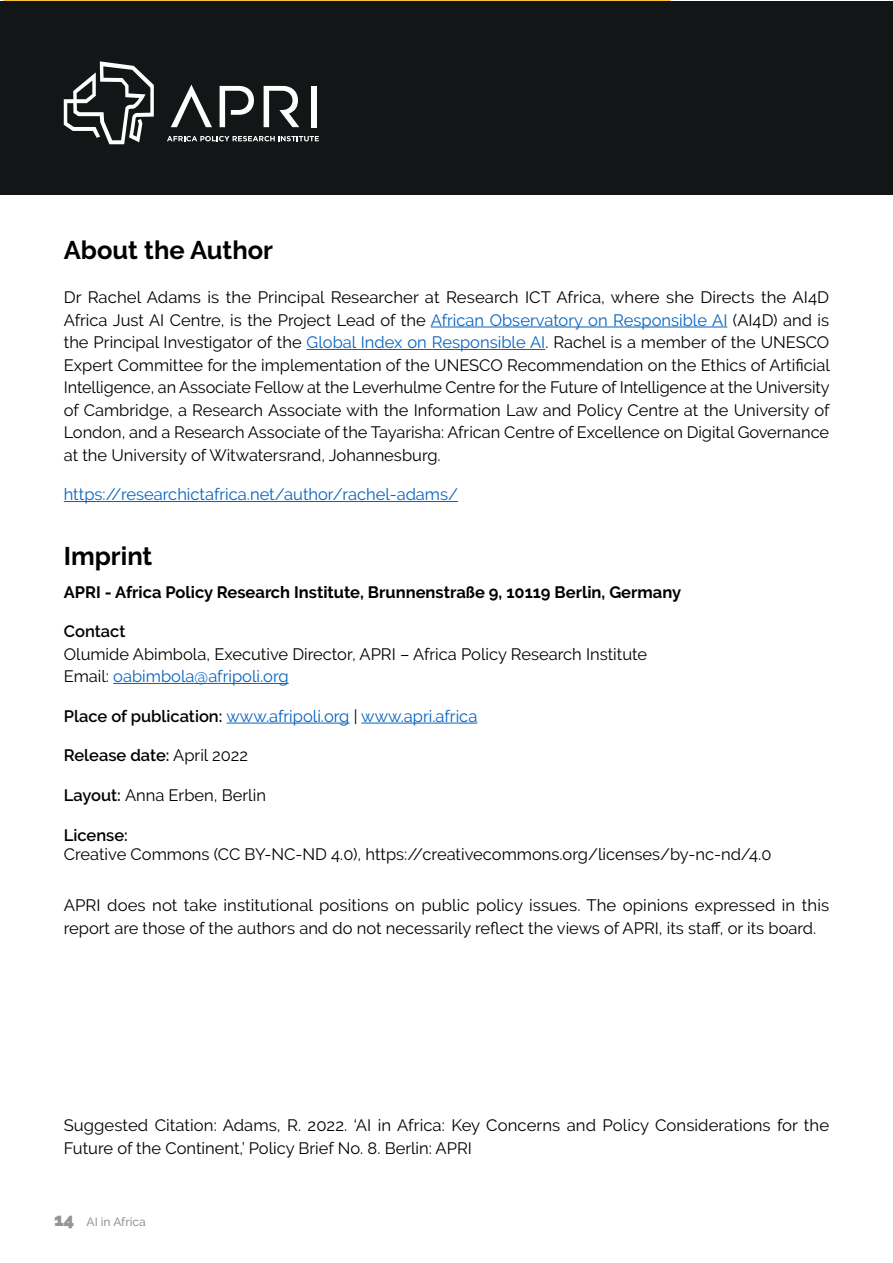
<style>
.page{position:relative;width:893px;height:1263px;background:#fff}
.page>*{position:absolute;margin:0;border:0;box-sizing:border-box;transform-origin:0 0}
.t1{font:700 25.5px "Raleway";color:#000}
.t2{font:16.5px/22.5px "Raleway";color:#000}
.t3{font:16.5px "Raleway";color:#0563c1}
.t4{font:700 16.5px "Raleway";color:#000}
.t5{font:600 16.5px "Raleway";color:#000}
.t6{font:500 12px "Raleway";color:#939598}
.s1{color:#0563c1}
.s2{font-weight:600;color:#000}
.s3{color:#000}
.s4{font-weight:400}
.s5{font-weight:600}
.s6{font-weight:900;font-size:18px}
</style>
<div class="page">
<svg style="left:3px;top:0;width:667px;height:1px"></svg>
<hr style="left:431px;top:327px;width:296px;height:1px;background:#0563c1">
<hr style="left:307px;top:349px;width:238px;height:1px;background:#0563c1">
<hr style="left:64px;top:501px;width:394px;height:1px;background:#0563c1">
<hr style="left:113px;top:683px;width:176px;height:1px;background:#0563c1">
<hr style="left:227px;top:723px;width:122px;height:1px;background:#0563c1">
<hr style="left:361px;top:723px;width:116px;height:1px;background:#0563c1">
<div style="left:0;top:1px;width:893px;height:193px;background:#121617"></div>
<svg style="left:64px;top:61px;width:90px;height:83px"></svg>
<svg style="left:171px;top:85px;width:41px;height:42px"></svg>
<svg style="left:220px;top:86px;width:34px;height:41px"></svg>
<svg style="left:264px;top:86px;width:35px;height:41px"></svg>
<div style="left:311px;top:86px;width:6px;height:41px;background:#fff"></div>
<svg style="left:167px;top:136px;width:152px;height:5px"></svg>
<h1 class="t1" style="left:64px;top:236px;width:211px">About the Author</h1>
<p class="t2" style="left:64px;top:286px;width:768px;text-align:justify">Dr Rachel Adams is the Principal Researcher at Research ICT Africa, where she Directs the AI4D Africa Just AI Centre, is the Project Lead of the <span class="s1">African Observatory on Responsible AI</span> (AI4D) and is the Principal Investigator of the <span class="s1">Global Index on Responsible AI</span>. Rachel is a member of the UNESCO Expert Committee for the implementation of the UNESCO Recommendation on the Ethics of Artificial Intelligence, an Associate Fellow at the Leverhulme Centre for the Future of Intelligence at the University of Cambridge, a Research Associate with the Information Law and Policy Centre at the University of London, and a Research Associate of the Tayarisha: African Centre of Excellence on Digital Governance at the University of Witwatersrand, Johannesburg.</p>
<p class="t3" style="left:64px;top:485px;width:396px">https://researchictafrica.net/author/rachel-adams/</p>
<h1 class="t1" style="left:64px;top:541px;width:90px">Imprint</h1>
<p class="t4" style="left:64px;top:582px;width:619px">APRI - Africa Policy Research Institute, Brunnenstraße 9, 10119 Berlin, Germany</p>
<p class="t5" style="left:64px;top:622px;width:63px">Contact</p>
<p class="t2" style="left:64px;top:643px;width:585px">Olumide Abimbola, Executive Director, APRI – Africa Policy Research Institute<br>Email: <span class="s1">oabimbola@afripoli.org</span></p>
<p class="t3" style="left:64px;top:706px;width:415px"><span class="s2">Place of publication:</span> www.afripoli.org <span class="s3">|</span> www.apri.africa</p>
<p class="t5" style="left:64px;top:746px;width:186px">Release date: <span class="s4">April 2022</span></p>
<p class="t2" style="left:64px;top:784px;width:204px"><span class="s5">Layout:</span> Anna Erben, Berlin</p>
<p class="t5" style="left:64px;top:825px;width:66px">License:</p>
<p class="t2" style="left:64px;top:843px;width:709px">Creative Commons (CC BY-NC-ND 4.0), https://creativecommons.org/licenses/by-nc-nd/4.0</p>
<p class="t2" style="left:64px;top:894px;width:767px">APRI does not take institutional positions on public policy issues. The opinions expressed in this report are those of the authors and do not necessarily reflect the views of APRI, its staff, or its board.</p>
<p class="t2" style="left:64px;top:1114px;width:767px">Suggested Citation: Adams, R. 2022. ‘AI in Africa: Key Concerns and Policy Considerations for the<br>Future of the Continent,’ Policy Brief No. 8. Berlin: APRI</p>
<p class="t6" style="left:54px;top:1215px;width:93px"><span class="s6">14</span> AI in Africa</p>
</div>
